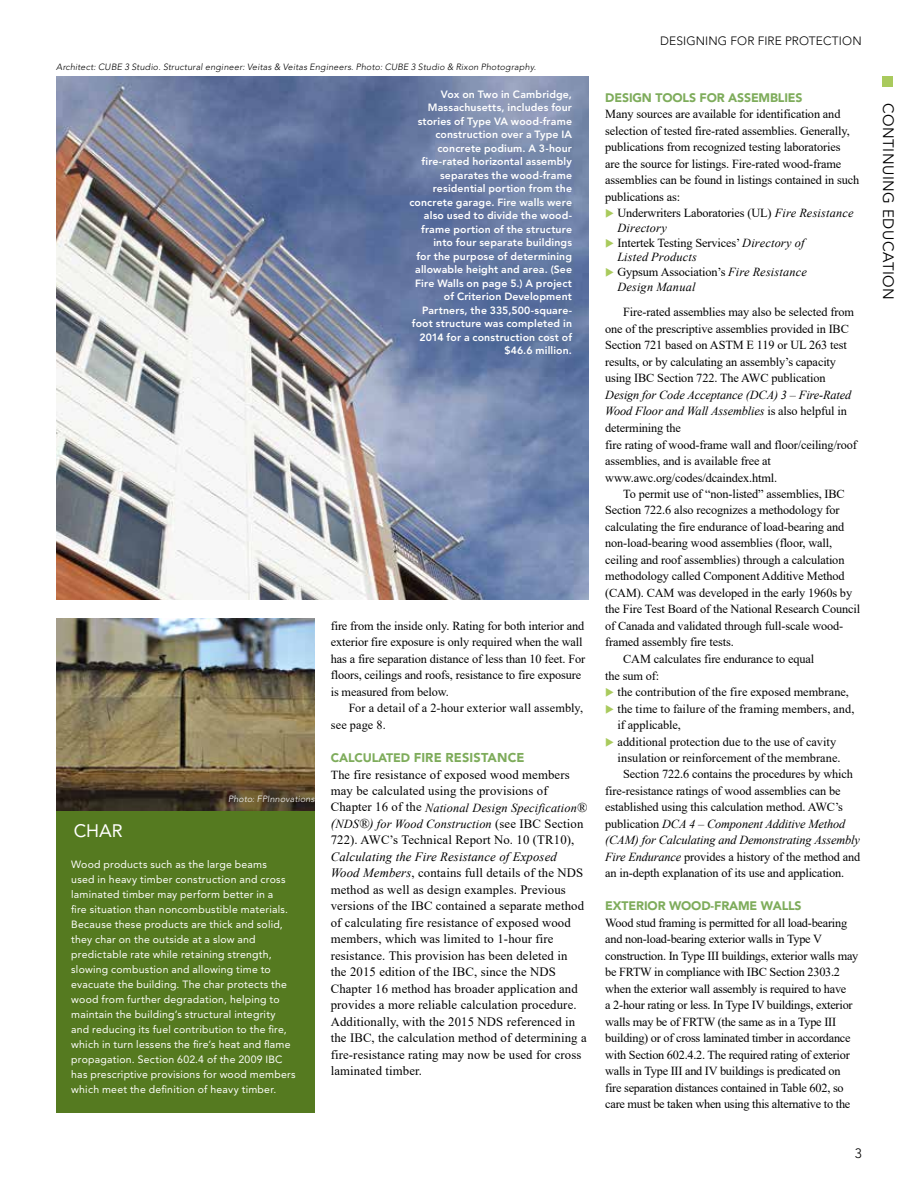
<style>
.page{position:relative;width:918px;height:1188px;background:#fff}
.page>*{position:absolute;margin:0;border:0;box-sizing:border-box;transform-origin:0 0}
.t1{font:18px "Avenir LT Std";color:#fff}
.t2{font:15px "Avenir LT Std";letter-spacing:.035em;color:#000}
.t3{font:300 13.5px "Avenir LT Std";color:#000}
.t4{font:12.75px/16.5px "Times New Roman";letter-spacing:.01em;color:#000}
.t5{font:900 12.75px "Avenir LT Std";letter-spacing:.01em;color:#7eac5b}
.t6{font:12.3px/16.5px "Times New Roman";letter-spacing:-.01em;color:#000}
.t7{font:italic 12.3px/14.7px "Times New Roman";color:#000}
.t8{font:12.3px/16.5px "Times New Roman";letter-spacing:.01em;color:#000}
.t9{font:900 12.3px "Avenir LT Std";letter-spacing:-.01em;color:#7eac5b}
.t10{font:300 12px "Avenir LT Std";letter-spacing:.01em;color:#000}
.t11{font:10.5px/15px "Avenir LT Std";letter-spacing:.02em;color:#fff}
.t12{font:800 10.5px/13.5px "Avenir LT Std";letter-spacing:.015em;color:#fff;text-align:right}
.t13{font:italic 300 9px "Avenir LT Std";letter-spacing:.02em;color:#000}
.t14{font:italic 300 9px "Avenir LT Std";letter-spacing:.015em;color:#fff}
.s1{font-size:12.3px}
.s2{font-style:normal;font-size:12.75px}
.s3{font-size:13.5px}
.s4{font-style:italic}
.s5{color:#a9ca5d}
.s6{font-style:normal}
</style>
<div class="page">
<div style="left:882px;top:76px;width:10px;height:11px;background:#a9ca5d"></div>
<img style="left:56px;top:76px;width:532px;height:523px">
<div style="left:56px;top:651px;width:259px;height:462px;background:#557a20"></div>
<img style="left:56px;top:619px;width:259px;height:191px">
<p class="t13" style="left:56px;top:62px;width:481px">Architect: CUBE 3 Studio. Structural engineer: Veitas &amp; Veitas Engineers. Photo: CUBE 3 Studio &amp; Rixon Photography.</p>
<p class="t12" style="left:409px;top:87px;width:164px">Vox on Two in Cambridge,<br>Massachusetts, includes four stories of Type VA wood-frame construction over a Type IA concrete podium. A 3-hour fire-rated horizontal assembly separates the wood-frame residential portion from the concrete garage. Fire walls were also used to divide the wood&shy;frame portion of the structure into four separate buildings<br>for the purpose of determining allowable height and area. (See<br>Fire Walls on page 5.) A project of Criterion Development<br>Partners, the 335,500-square&shy;foot structure was completed in<br>2014 for a construction cost of $46.6 million.</p>
<h1 class="t1" style="left:74px;top:821px;width:51px">CHAR</h1>
<p class="t14" style="left:228px;top:794px;width:88px">Photo: FPInnovations</p>
<p class="t11" style="left:71px;top:857px;width:226px">Wood products such as the large beams<br>used in heavy timber construction and cross laminated timber may perform better in a<br>fire situation than noncombustible materials.<br>Because these products are thick and solid, they char on the outside at a slow and predictable rate while retaining strength, slowing combustion and allowing time to evacuate the building. The char protects the wood from further degradation, helping to maintain the building’s structural integrity and reducing its fuel contribution to the fire, which in turn lessens the fire’s heat and flame propagation. Section 602.4 of the 2009 IBC has prescriptive provisions for wood members which meet the definition of heavy timber.</p>
<p class="t6" style="left:331px;top:617px;width:256px">fire from the inside only. Rating for both interior and exterior fire exposure is only required when the wall has a fire separation distance of less than 10 feet. For floors, ceilings and roofs, resistance to fire exposure is measured from below.</p>
<p class="t8" style="left:331px;top:700px;width:254px;text-indent:18px">For a detail of a 2-hour exterior wall assembly, see page 8.</p>
<p class="t5" style="left:331px;top:750px;width:195px"><span class="s1">CALCULATED</span> FIRE RESISTANCE</p>
<p class="t4" style="left:331px;top:766px;width:241px"><span class="s1">The</span> fire resistance of exposed wood members may be calculated using the provisions of</p>
<p class="t7" style="left:331px;top:799px;width:258px;line-height:16.5px"><span class="s2">Chapter 16 of the</span> National Design Specification<span class="s3">® (</span>NDS<span class="s3">®)</span> for Wood Construction <span class="s2">(see IBC Section</span></p>
<p class="t4" style="left:331px;top:832px;width:245px">722). AWC’s Technical Report No. 10 (TR10),</p>
<p class="t4" style="left:331px;top:848px;width:258px"><span class="s4">Calculating the Fire Resistance of Exposed Wood Members</span>, contains full details of the NDS method as well as design examples. Previous versions of the IBC contained a separate method of calculating fire resistance of exposed wood members, which was limited to 1-hour fire resistance. This provision has been deleted in<br>the 2015 edition of the IBC, since the NDS Chapter 16 method has broader application and provides a more reliable calculation procedure.<br>Additionally, with the 2015 NDS referenced in the IBC, the calculation method of determining a fire-resistance rating may now be used for cross laminated timber.</p>
<p class="t10" style="left:660px;top:34px;width:203px">DESIGNING FOR FIRE PROTECTION</p>
<p class="t9" style="left:605px;top:90px;width:199px">DESIGN TOOLS FOR ASSEMBLIES</p>
<p class="t6" style="left:605px;top:106px;width:255px">Many sources are available for identification and selection of tested fire-rated assemblies. Generally, publications from recognized testing laboratories<br>are the source for listings. Fire-rated wood-frame assemblies can be found in listings contained in such publications as:</p>
<p class="t6" style="left:617px;top:205px;width:238px;line-height:14.7px;text-indent:-12px"><span class="s5">◆</span> Underwriters Laboratories (UL) <span class="s4">Fire Resistance<br>Directory</span></p>
<p class="t7" style="left:617px;top:235px;width:189px;text-indent:-12px"><span class="s5">◆</span> <span class="s6">Intertek Testing Services’</span> Directory of<br>Listed Products</p>
<p class="t7" style="left:617px;top:264px;width:191px;text-indent:-12px"><span class="s5">◆</span> <span class="s6">Gypsum Association’s</span> Fire Resistance<br>Design Manual</p>
<p class="t6" style="left:605px;top:304px;width:250px;text-indent:18px">Fire-rated assemblies may also be selected from one of the prescriptive assemblies provided in IBC Section 721 based on ASTM E 119 or UL 263 test results, or by calculating an assembly’s capacity using IBC Section 722. The AWC publication</p>
<p class="t6" style="left:605px;top:386px;width:253px"><span class="s4">Design for Code Acceptance (DCA) 3 – Fire-Rated Wood Floor and Wall Assemblies</span> is also helpful in determining the<br>fire rating of wood-frame wall and floor/ceiling/roof assemblies, and is available free at www.awc.org/codes/dcaindex.html.</p>
<p class="t6" style="left:623px;top:485px;width:223px">To permit use of “non-listed” assemblies, IBC</p>
<p class="t6" style="left:605px;top:502px;width:236px">Section 722.6 also recognizes a methodology for</p>
<p class="t6" style="left:605px;top:518px;width:241px">calculating the fire endurance of load-bearing and</p>
<p class="t6" style="left:605px;top:535px;width:228px">non-load-bearing wood assemblies (floor, wall,</p>
<p class="t6" style="left:605px;top:551px;width:241px">ceiling and roof assemblies) through a calculation</p>
<p class="t6" style="left:605px;top:568px;width:241px">methodology called Component Additive Method</p>
<p class="t6" style="left:605px;top:584px;width:248px">(CAM). CAM was developed in the early 1960s by</p>
<p class="t6" style="left:605px;top:601px;width:257px">the Fire Test Board of the National Research Council</p>
<p class="t6" style="left:605px;top:617px;width:240px">of Canada and validated through full-scale wood-</p>
<p class="t6" style="left:605px;top:634px;width:130px">framed assembly fire tests.</p>
<p class="t6" style="left:623px;top:650px;width:193px">CAM calculates fire endurance to equal</p>
<p class="t6" style="left:605px;top:667px;width:56px">the sum of:</p>
<p class="t6" style="left:605px;top:683px;width:245px"><span class="s5">◆</span> the contribution of the fire exposed membrane,</p>
<p class="t6" style="left:617px;top:700px;width:239px;text-indent:-12px"><span class="s5">◆</span> the time to failure of the framing members, and, if applicable,</p>
<p class="t6" style="left:605px;top:733px;width:233px"><span class="s5">◆</span> additional protection due to the use of cavity</p>
<p class="t6" style="left:617px;top:749px;width:225px">insulation or reinforcement of the membrane.</p>
<p class="t6" style="left:623px;top:766px;width:231px">Section 722.6 contains the procedures by which</p>
<p class="t6" style="left:605px;top:782px;width:237px">fire-resistance ratings of wood assemblies can be</p>
<p class="t6" style="left:605px;top:799px;width:239px">established using this calculation method. AWC’s</p>
<p class="t7" style="left:605px;top:816px;width:242px"><span class="s6">publication</span> DCA 4 – Component Additive Method</p>
<p class="t7" style="left:605px;top:833px;width:256px">(CAM) for Calculating and Demonstrating Assembly</p>
<p class="t6" style="left:605px;top:848px;width:257px"><span class="s4">Fire Endurance</span> provides a history of the method and</p>
<p class="t6" style="left:605px;top:865px;width:241px">an in-depth explanation of its use and application.</p>
<p class="t9" style="left:605px;top:899px;width:198px">EXTERIOR WOOD-FRAME WALLS</p>
<p class="t6" style="left:605px;top:914px;width:255px">Wood stud framing is permitted for all load-bearing and non-load-bearing exterior walls in Type V construction. In Type III buildings, exterior walls may be FRTW in compliance with IBC Section 2303.2 when the exterior wall assembly is required to have<br>a 2-hour rating or less. In Type IV buildings, exterior walls may be of FRTW (the same as in a Type III building) or of cross laminated timber in accordance with Section 602.4.2. The required rating of exterior walls in Type III and IV buildings is predicated on fire separation distances contained in Table 602, so care must be taken when using this alternative to the</p>
<p class="t3" style="left:855px;top:1146px;width:9px">3</p>
<p class="t2" style="left:897px;top:103px;width:198px;rotate:90deg">CONTINUING EDUCATION</p>
</div>
